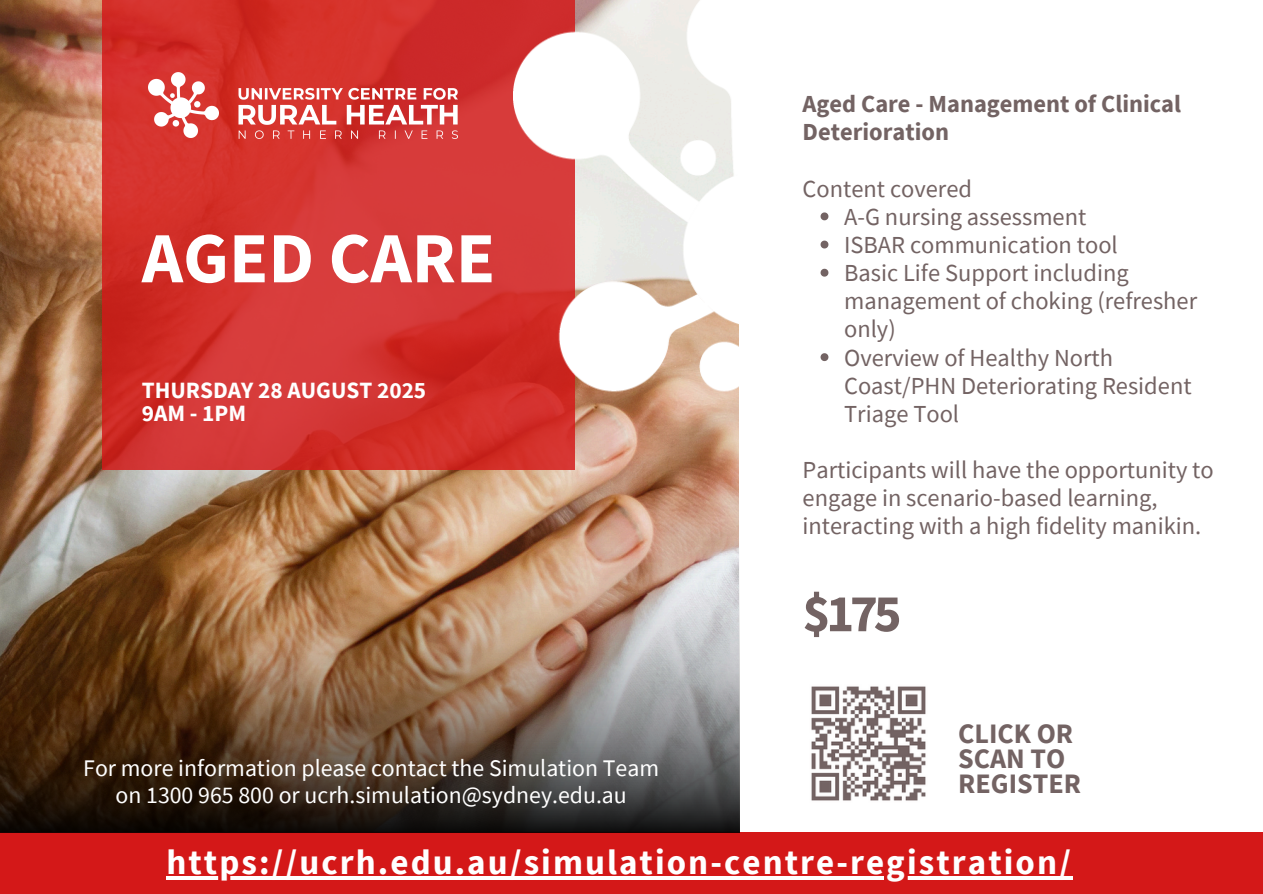
<style>
.page{position:relative;width:1263px;height:894px;background:#fff}
.page>*{position:absolute;margin:0;border:0;box-sizing:border-box;transform-origin:0 0}
.t1{font:700 72px "Source Sans Pro";color:#fff}
.t2{font:700 52.95px "Source Sans Pro";color:#736363}
.t3{font:700 34.95px "Source Sans Pro";letter-spacing:.06em;color:#fff}
.t4{font:700 28.05px/24.9px "Source Sans Pro";color:#736363}
.t5{font:24.45px/28.2px "Source Sans Pro";color:#736363}
.t6{font:700 24.45px/28.2px "Source Sans Pro";color:#736363}
.t7{font:23.85px "Source Sans Pro";color:#fff}
.t8{font:700 23.25px/23.1px "Source Sans Pro";color:#fff}
</style>
<div class="page">
<img style="left:0;top:0;width:739px;height:521px">
<svg style="left:103px;top:0;width:411px;height:469px;background:#d3322f"></svg>
<img style="left:149px;top:72px;width:309px;height:67px">
<div style="left:0;top:831px;width:1263px;height:62px;background:#d41818"></div>
<img style="left:514px;top:0;width:315px;height:485px">
<img style="left:0;top:521px;width:739px;height:311px">
<img style="left:811px;top:686px;width:115px;height:115px">
<svg style="left:820px;top:212px;width:8px;height:8px"></svg>
<svg style="left:820px;top:240px;width:8px;height:8px"></svg>
<svg style="left:820px;top:269px;width:8px;height:7px"></svg>
<svg style="left:820px;top:353px;width:8px;height:8px"></svg>
<hr style="left:166px;top:876px;width:907px;height:3px;background:#fff">
<p class="t1" style="left:142px;top:211px;width:355px">AGED CARE</p>
<h1 class="t8" style="left:142px;top:378px;width:286px">THURSDAY 28 AUGUST 2025<br>9AM - 1PM</h1>
<p class="t7" style="left:83px;top:751px;width:577px">For more information please contact the Simulation Team</p>
<p class="t7" style="left:116px;top:778px;width:513px">on 1300 965 800 or ucrh.simulation@sydney.edu.au</p>
<h5 class="t6" style="left:802px;top:89px;width:380px">Aged Care - Management of Clinical<br>Deterioration</h5>
<p class="t5" style="left:802px;top:174px;width:171px">Content covered</p>
<p class="t5" style="left:844px;top:202px;width:244px">A-G nursing assessment</p>
<p class="t5" style="left:844px;top:230px;width:275px">ISBAR communication tool</p>
<p class="t5" style="left:844px;top:258px;width:355px">Basic Life Support including management of choking (refresher only)</p>
<h6 class="t5" style="left:844px;top:342px;width:349px">Overview of Healthy North<br>Coast/PHN Deteriorating Resident<br>Triage Tool</h6>
<p class="t5" style="left:802px;top:455px;width:413px">Participants will have the opportunity to engage in scenario-based learning, interacting with a high fidelity manikin.</p>
<p class="t2" style="left:802px;top:579px;width:101px">$175</p>
<p class="t4" style="left:958px;top:720px;width:124px">CLICK OR<br>SCAN TO<br>REGISTER</p>
<p class="t3" style="left:166px;top:839px;width:906px">https://ucrh.edu.au/simulation-centre-registration/</p>
</div>
